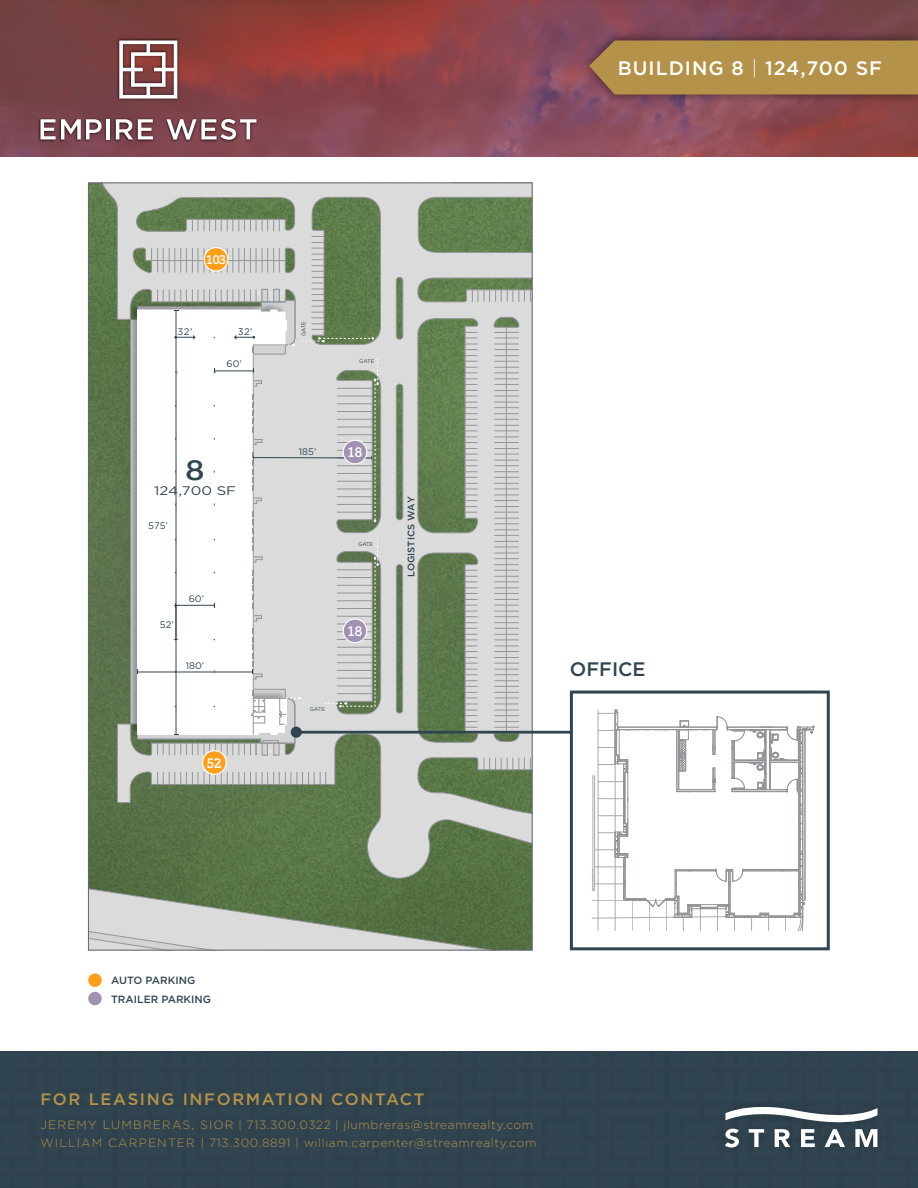
<style>
.page{position:relative;width:918px;height:1188px;background:#fff}
.page>*{position:absolute;margin:0;border:0;box-sizing:border-box;transform-origin:0 0}
.t1{font:500 27.15px "Justus Pro";color:#314550;scale:1.2 1}
.t2{font:500 19.5px "Gotham";letter-spacing:.05em;color:#fff}
.t3{font:500 19.5px "Gotham";color:#314550}
.t4{font:500 16.5px "Gotham";letter-spacing:.1em;color:#b59249}
.t5{font:500 13.35px "Justus Pro";color:#fff}
.t6{font:12.45px "Gotham";color:#314550;scale:1.2 1}
.t7{font:500 12.15px "Justus Pro";color:#fff}
.t8{font:300 12px/18px "Gotham";letter-spacing:.05em;color:#b59249}
.t9{font:500 10.5px/18.3px "Gotham";color:#314550}
.t10{font:9.45px "Gotham";color:#314550}
.t11{font:500 9.45px "Gotham";color:#314550}
.t12{font:5.4px "Gotham";color:#314550}
.s1{font-weight:300}
</style>
<div class="page">
<div style="left:0;top:1052px;width:918px;height:136px;background:#314550"></div>
<img style="left:0;top:0;width:918px;height:157px">
<div style="left:38px;top:38px;width:221px;height:105px;background:#000;opacity:.75"></div>
<svg style="left:40px;top:119px;width:62px;height:20px"></svg>
<hr style="left:107px;top:119px;width:3px;height:20px;background:#fff">
<svg style="left:116px;top:119px;width:37px;height:20px"></svg>
<svg style="left:167px;top:119px;width:89px;height:21px"></svg>
<svg style="left:119px;top:40px;width:58px;height:59px"></svg>
<div style="left:580px;top:31px;width:338px;height:73px;background:#000;opacity:.5"></div>
<div style="left:589px;top:40px;width:329px;height:54px;background:#b59249"></div>
<svg style="left:90px;top:185px;width:440px;height:763px;background:#92a189"></svg>
<div style="left:203px;top:751px;width:23px;height:23px;background:#ff9e18;border-radius:50%"></div>
<div style="left:202px;top:750px;width:25px;height:25px;border:1px solid #fff;border-radius:50%"></div>
<svg style="left:137px;top:219px;width:242px;height:536px"></svg>
<div style="left:88px;top:973px;width:14px;height:14px;background:#ff9e18;border-radius:50%"></div>
<div style="left:88px;top:992px;width:14px;height:13px;background:#a191b2;border-radius:50%"></div>
<hr style="left:296px;top:731px;width:283px;height:3px;background:#314550">
<div style="left:291px;top:727px;width:11px;height:11px;background:#314550;border-radius:50%"></div>
<div style="left:571px;top:692px;width:257px;height:257px;background:#fff"></div>
<svg style="left:591px;top:710px;width:223px;height:221px"></svg>
<div style="left:570px;top:691px;width:260px;height:259px;border:3px solid #314550"></div>
<p class="t7" style="left:206px;top:252px;width:22px">103</p>
<p class="t10" style="left:178px;top:327px;width:16px">32’</p>
<p class="t10" style="left:238px;top:327px;width:16px">32’</p>
<p class="t10" style="left:227px;top:358px;width:17px">60’</p>
<h1 class="t1" style="left:186px;top:453px;width:17px">8</h1>
<p class="t6" style="left:154px;top:483px;width:70px">124,700 SF</p>
<p class="t10" style="left:148px;top:520px;width:21px">575’</p>
<p class="t10" style="left:160px;top:620px;width:15px">52’</p>
<p class="t10" style="left:189px;top:594px;width:17px">60’</p>
<p class="t10" style="left:186px;top:661px;width:20px">180’</p>
<p class="t5" style="left:207px;top:754px;width:16px">52</p>
<p class="t12" style="left:301px;top:336px;width:17px;rotate:-90deg">GATE</p>
<p class="t12" style="left:359px;top:358px;width:17px">GATE</p>
<p class="t10" style="left:299px;top:446px;width:19px">185’</p>
<p class="t5" style="left:348px;top:444px;width:16px">18</p>
<p class="t12" style="left:358px;top:541px;width:17px">GATE</p>
<p class="t5" style="left:348px;top:623px;width:16px">18</p>
<p class="t12" style="left:310px;top:706px;width:17px">GATE</p>
<p class="t11" style="left:405px;top:577px;width:82px;rotate:-90deg">LOGISTICS WAY</p>
<h2 class="t2" style="left:618px;top:56px;width:266px">BUILDING 8 <span class="s1">|</span> 124,700 SF</h2>
<h2 class="t3" style="left:570px;top:657px;width:77px">OFFICE</h2>
<p class="t9" style="left:111px;top:971px;width:101px">AUTO PARKING<br>TRAILER PARKING</p>
<h3 class="t4" style="left:40px;top:1088px;width:385px">FOR LEASING INFORMATION CONTACT</h3>
<p class="t8" style="left:40px;top:1115px;width:498px">JEREMY LUMBRERAS, SIOR | 713.300.0322 | jlumbreras@streamrealty.com<br>WILLIAM CARPENTER | 713.300.8891 | william.carpenter@streamrealty.com</p>
</div>
